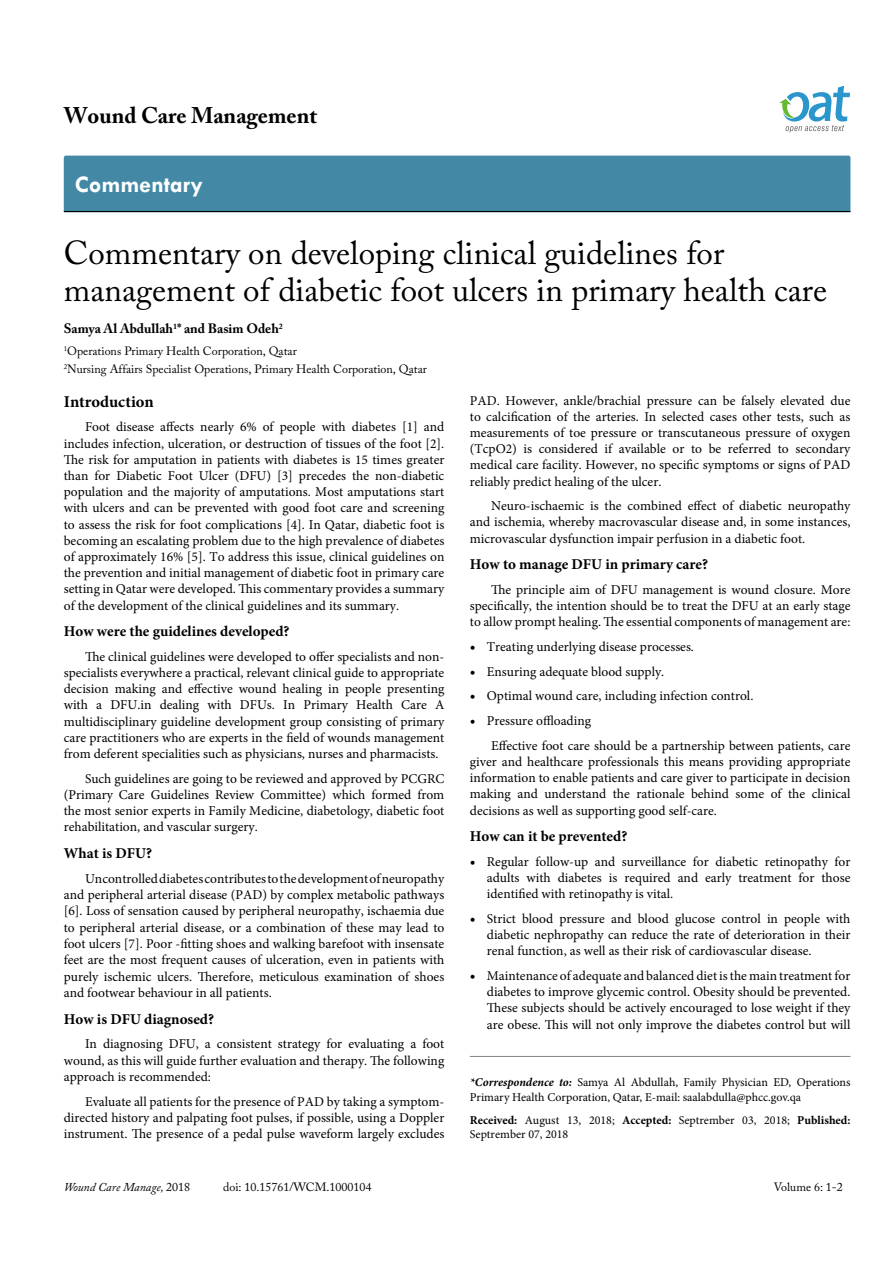
<style>
.page{position:relative;width:893px;height:1263px;background:#fff}
.page>*{position:absolute;margin:0;border:0;box-sizing:border-box;transform-origin:0 0}
.t1{font:33px/37.5px "Adobe Caslon Pro";color:#000}
.t2{font:700 24px "Tw Cen";color:#fff}
.t3{font:700 22.5px "Adobe Caslon Pro";color:#000}
.t4{font:700 16.5px "Minion Pro";letter-spacing:-.005em;color:#000}
.t5{font:700 15px "Minion Pro";color:#000}
.t6{font:13.5px/16.2px "Minion Pro";color:#000;text-align:justify}
.t7{font:700 13.5px "Adobe Caslon Pro";color:#000}
.t8{font:12px/14.4px "Minion Pro";color:#000}
.t9{font:12px/18px "Adobe Caslon Pro";color:#000}
.t10{font:italic 12px "Adobe Caslon Pro";color:#000}
.s1{font-size:15px}
.s2{font-weight:700;font-style:italic}
.s3{font-weight:700}
.s4{font-style:normal}
</style>
<div class="page">
<div style="left:64px;top:156px;width:786px;height:55px;background:#4389a5"></div>
<hr style="left:64px;top:211px;width:786px;height:1px;background:#000">
<svg style="left:779px;top:86px;width:71px;height:47px"></svg>
<hr style="left:470px;top:1056px;width:380px;height:1px;background:#808285">
<h3 class="t3" style="left:64px;top:102px;width:255px">Wound Care Management</h3>
<h2 class="t2" style="left:75px;top:170px;width:130px">Commentary</h2>
<h1 class="t1" style="left:64px;top:233px;width:765px">Commentary on developing clinical guidelines for management of diabetic foot ulcers in primary health care</h1>
<p class="t7" style="left:64px;top:321px;width:221px">Samya Al Abdullah<sup>1</sup>* and Basim Odeh<sup>2</sup></p>
<p class="t9" style="left:64px;top:342px;width:365px"><sup>1</sup>Operations Primary Health Corporation, Qatar<br><sup>2</sup>Nursing Affairs Specialist Operations, Primary Health Corporation, Qatar</p>
<p class="t4" style="left:64px;top:390px;width:91px">Introduction</p>
<p class="t6" style="left:64px;top:419px;width:382px;text-indent:21px">Foot disease affects nearly 6% of people with diabetes [1] and includes infection, ulceration, or destruction of tissues of the foot [2].<br>The risk for amputation in patients with diabetes is 15 times greater than for Diabetic Foot Ulcer (DFU) [3] precedes the non-diabetic population and the majority of amputations. Most amputations start with ulcers and can be prevented with good foot care and screening to assess the risk for foot complications [4]. In Qatar, diabetic foot is becoming an escalating problem due to the high prevalence of diabetes of approximately 16% [5]. To address this issue, clinical guidelines on the prevention and initial management of diabetic foot in primary care setting in Qatar were developed. This commentary provides a summary of the development of the clinical guidelines and its summary.</p>
<p class="t5" style="left:64px;top:621px;width:227px">How were the guidelines developed?</p>
<p class="t6" style="left:64px;top:648px;width:382px;text-indent:21px">The clinical guidelines were developed to offer specialists and non&shy;specialists everywhere a practical, relevant clinical guide to appropriate decision making and effective wound healing in people presenting with a DFU.in dealing with DFUs. In Primary Health Care A multidisciplinary guideline development group consisting of primary care practitioners who are experts in the field of wounds management from deferent specialities such as physicians, nurses and pharmacists.</p>
<p class="t6" style="left:64px;top:770px;width:382px;text-indent:21px">Such guidelines are going to be reviewed and approved by PCGRC (Primary Care Guidelines Review Committee) which formed from the most senior experts in Family Medicine, diabetology, diabetic foot rehabilitation, and vascular surgery.</p>
<p class="t5" style="left:64px;top:842px;width:90px">What is DFU?</p>
<p class="t6" style="left:64px;top:870px;width:382px;text-indent:21px">Uncontrolled diabetes contributes to the development of neuropathy and peripheral arterial disease (PAD) by complex metabolic pathways [6]. Loss of sensation caused by peripheral neuropathy, ischaemia due to peripheral arterial disease, or a combination of these may lead to foot ulcers [7]. Poor -fitting shoes and walking barefoot with insensate feet are the most frequent causes of ulceration, even in patients with purely ischemic ulcers. Therefore, meticulous examination of shoes and footwear behaviour in all patients.</p>
<p class="t5" style="left:64px;top:1008px;width:152px">How is DFU diagnosed?</p>
<p class="t6" style="left:64px;top:1036px;width:382px;text-indent:21px">In diagnosing DFU, a consistent strategy for evaluating a foot wound, as this will guide further evaluation and therapy. The following approach is recommended:</p>
<p class="t6" style="left:64px;top:1093px;width:382px;text-indent:21px">Evaluate all patients for the presence of PAD by taking a symptom&shy;directed history and palpating foot pulses, if possible, using a Doppler instrument. The presence of a pedal pulse waveform largely excludes</p>
<p class="t6" style="left:470px;top:392px;width:382px">PAD. However, ankle/brachial pressure can be falsely elevated due to calcification of the arteries. In selected cases other tests, such as measurements of toe pressure or transcutaneous pressure of oxygen (TcpO2) is considered if available or to be referred to secondary medical care facility. However, no specific symptoms or signs of PAD reliably predict healing of the ulcer.</p>
<p class="t6" style="left:470px;top:498px;width:382px;text-indent:21px">Neuro-ischaemic is the combined effect of diabetic neuropathy and ischemia, whereby macrovascular disease and, in some instances, microvascular dysfunction impair perfusion in a diabetic foot.</p>
<p class="t5" style="left:470px;top:554px;width:240px">How to manage DFU in primary care?</p>
<p class="t6" style="left:470px;top:581px;width:382px;text-indent:21px">The principle aim of DFU management is wound closure. More specifically, the intention should be to treat the DFU at an early stage to allow prompt healing. The essential components of management are:</p>
<p class="t6" style="left:470px;top:639px;width:226px"><span class="s1">•</span> Treating underlying disease processes.</p>
<p class="t6" style="left:470px;top:663px;width:196px"><span class="s1">•</span> Ensuring adequate blood supply.</p>
<p class="t6" style="left:470px;top:688px;width:285px"><span class="s1">•</span> Optimal wound care, including infection control.</p>
<p class="t6" style="left:491px;top:708px;width:361px;line-height:24.8px;text-indent:-21px"><span class="s1">•</span> Pressure offloading<br>Effective foot care should be a partnership between patients, care</p>
<p class="t6" style="left:470px;top:754px;width:382px">giver and healthcare professionals this means providing appropriate information to enable patients and care giver to participate in decision making and understand the rationale behind some of the clinical decisions as well as supporting good self-care.</p>
<p class="t5" style="left:470px;top:826px;width:159px">How can it be prevented?</p>
<p class="t6" style="left:487px;top:853px;width:365px;text-indent:-17px"><span class="s1">•</span> Regular follow-up and surveillance for diabetic retinopathy for adults with diabetes is required and early treatment for those identified with retinopathy is vital.</p>
<p class="t6" style="left:487px;top:910px;width:365px;text-indent:-17px"><span class="s1">•</span> Strict blood pressure and blood glucose control in people with diabetic nephropathy can reduce the rate of deterioration in their renal function, as well as their risk of cardiovascular disease.</p>
<p class="t6" style="left:487px;top:968px;width:365px;text-indent:-17px"><span class="s1">•</span> Maintenance of adequate and balanced diet is the main treatment for diabetes to improve glycemic control. Obesity should be prevented.<br>These subjects should be actively encouraged to lose weight if they are obese. This will not only improve the diabetes control but will</p>
<p class="t8" style="left:470px;top:1075px;width:382px"><span class="s2">*Correspondence to:</span> Samya Al Abdullah, Family Physician ED, Operations<br>Primary Health Corporation, Qatar, E-mail: saalabdulla@phcc.gov.qa</p>
<p class="t8" style="left:470px;top:1113px;width:382px"><span class="s3">Received:</span> August 13, 2018; <span class="s3">Accepted:</span> Septrember 03, 2018; <span class="s3">Published:<br></span>Septrember 07, 2018</p>
<p class="t10" style="left:64px;top:1180px;width:128px">Wound Care Manage, <span class="s4">2018</span></p>
<p class="t9" style="left:223px;top:1178px;width:150px">doi: 10.15761/WCM.1000104</p>
<p class="t9" style="left:774px;top:1178px;width:71px">Volume 6: 1-2</p>
</div>
